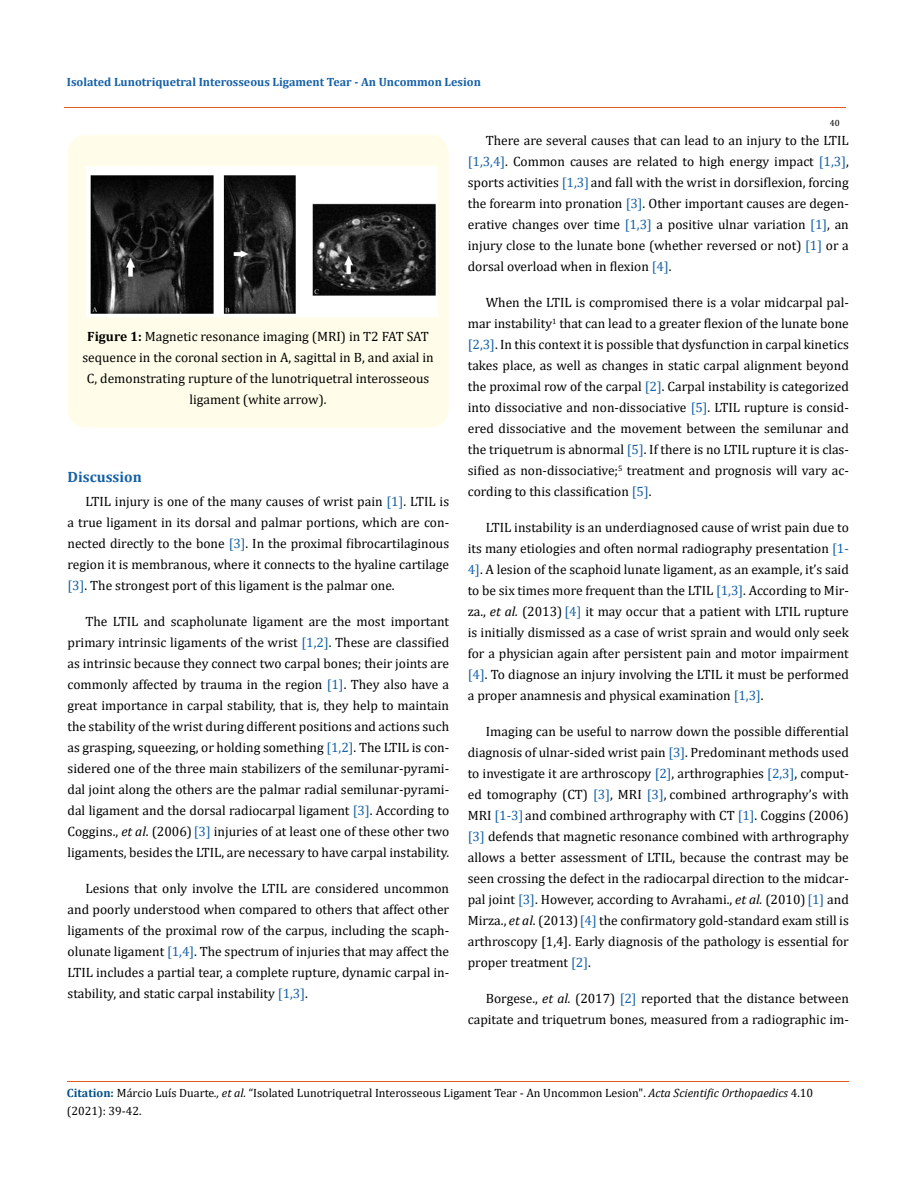
<style>
.page{position:relative;width:917px;height:1188px;background:#fff}
.page>*{position:absolute;margin:0;border:0;box-sizing:border-box;transform-origin:0 0}
.t1{font:700 15px "Cambria";color:#1560a6}
.t2{font:13.5px/21px "Cambria";color:#000;text-align:justify}
.t3{font:12px/18px "Cambria";color:#000}
.t4{font:700 12px "Cambria";color:#1560a6}
.t5{font:9px "Cambria";color:#000}
.s1{font-weight:700}
.s2{color:#1560a6}
.s3{font-style:italic}
.s4{font-weight:700;color:#035089}
</style>
<div class="page">
<div style="left:68px;top:135px;width:380px;height:293px;background:#fffde9;border-radius:18px"></div>
<img style="left:87px;top:166px;width:351px;height:151px">
<hr style="left:64px;top:108px;width:781px;height:1px;background:#e05d1a">
<hr style="left:67px;top:1082px;width:781px;height:1px;background:#e05d1a">
<p class="t4" style="left:67px;top:73px;width:415px">Isolated Lunotriquetral Interosseous Ligament Tear - An Uncommon Lesion</p>
<p class="t5" style="left:829px;top:118px;width:11px">40</p>
<p class="t2" style="left:82px;top:326px;width:353px;text-align:center"><span class="s1">Figure 1:</span> Magnetic resonance imaging (MRI) in T2 FAT SAT sequence in the coronal section in A, sagittal in B, and axial in C, demonstrating rupture of the lunotriquetral interosseous ligament (white arrow).</p>
<p class="t1" style="left:68px;top:466px;width:76px">Discussion</p>
<p class="t2" style="left:67px;top:491px;width:383px;text-indent:18px">LTIL injury is one of the many causes of wrist pain <span class="s2">[1]</span>. LTIL is a true ligament in its dorsal and palmar portions, which are con&shy;nected directly to the bone <span class="s2">[3]</span>. In the proximal fibrocartilaginous region it is membranous, where it connects to the hyaline cartilage <span class="s2">[3]</span>. The strongest port of this ligament is the palmar one.</p>
<p class="t2" style="left:67px;top:611px;width:383px;text-indent:18px">The LTIL and scapholunate ligament are the most important primary intrinsic ligaments of the wrist <span class="s2">[1,2]</span>. These are classified as intrinsic because they connect two carpal bones; their joints are commonly affected by trauma in the region <span class="s2">[1]</span>. They also have a great importance in carpal stability, that is, they help to maintain the stability of the wrist during different positions and actions such as grasping, squeezing, or holding something <span class="s2">[1,2]</span>. The LTIL is con&shy;sidered one of the three main stabilizers of the semilunar-pyrami&shy;dal joint along the others are the palmar radial semilunar-pyrami&shy;dal ligament and the dorsal radiocarpal ligament <span class="s2">[3]</span>. According to Coggins., <span class="s3">et al</span>. (2006)<span class="s2">[3]</span> injuries of at least one of these other two ligaments, besides the LTIL, are necessary to have carpal instability.</p>
<p class="t2" style="left:68px;top:878px;width:383px;text-indent:18px">Lesions that only involve the LTIL are considered uncommon and poorly understood when compared to others that affect other ligaments of the proximal row of the carpus, including the scaph&shy;olunate ligament <span class="s2">[1,4]</span>. The spectrum of injuries that may affect the LTIL includes a partial tear, a complete rupture, dynamic carpal in&shy;stability, and static carpal instability <span class="s2">[1,3]</span>.</p>
<p class="t2" style="left:468px;top:130px;width:382px;text-indent:18px">There are several causes that can lead to an injury to the LTIL <span class="s2">[1,3,4]</span>. Common causes are related to high energy impact <span class="s2">[1,3]</span>, sports activities <span class="s2">[1,3]</span> and fall with the wrist in dorsiflexion, forcing the forearm into pronation <span class="s2">[3]</span>. Other important causes are degen&shy;erative changes over time <span class="s2">[1,3]</span> a positive ulnar variation <span class="s2">[1]</span>, an injury close to the lunate bone (whether reversed or not) <span class="s2">[1]</span> or a dorsal overload when in flexion <span class="s2">[4]</span>.</p>
<p class="t2" style="left:468px;top:292px;width:382px;text-indent:18px">When the LTIL is compromised there is a volar midcarpal pal&shy;mar instability<sup>1</sup> that can lead to a greater flexion of the lunate bone <span class="s2">[2,3]</span>. In this context it is possible that dysfunction in carpal kinetics takes place, as well as changes in static carpal alignment beyond the proximal row of the carpal <span class="s2">[2]</span>. Carpal instability is categorized into dissociative and non-dissociative <span class="s2">[5]</span>. LTIL rupture is consid&shy;ered dissociative and the movement between the semilunar and the triquetrum is abnormal <span class="s2">[5]</span>. If there is no LTIL rupture it is clas&shy;sified as non-dissociative;<sup>5</sup> treatment and prognosis will vary ac&shy;cording to this classification <span class="s2">[5]</span>.</p>
<p class="t2" style="left:468px;top:517px;width:382px;text-indent:18px">LTIL instability is an underdiagnosed cause of wrist pain due to its many etiologies and often normal radiography presentation <span class="s2">[1- 4]</span>. A lesion of the scaphoid lunate ligament, as an example, it’s said to be six times more frequent than the LTIL <span class="s2">[1,3]</span>. According to Mir&shy;za., <span class="s3">et al.</span> (2013) <span class="s2">[4]</span> it may occur that a patient with LTIL rupture is initially dismissed as a case of wrist sprain and would only seek for a physician again after persistent pain and motor impairment <span class="s2">[4]</span>. To diagnose an injury involving the LTIL it must be performed a proper anamnesis and physical examination <span class="s2">[1,3]</span>.</p>
<p class="t2" style="left:468px;top:721px;width:382px;text-indent:18px">Imaging can be useful to narrow down the possible differential diagnosis of ulnar-sided wrist pain <span class="s2">[3]</span>. Predominant methods used to investigate it are arthroscopy <span class="s2">[2]</span>, arthrographies <span class="s2">[2,3]</span>, comput&shy;ed tomography (CT) <span class="s2">[3]</span>, MRI <span class="s2">[3]</span>, combined arthrography’s with MRI <span class="s2">[1-3]</span> and combined arthrography with CT <span class="s2">[1]</span>. Coggins (2006) <span class="s2">[3]</span> defends that magnetic resonance combined with arthrography allows a better assessment of LTIL, because the contrast may be seen crossing the defect in the radiocarpal direction to the midcar&shy;pal joint <span class="s2">[3]</span>. However, according to Avrahami., <span class="s3">et al.</span> (2010)<span class="s2">[1]</span> and Mirza., <span class="s3">et al</span>. (2013)<span class="s2">[4]</span> the confirmatory gold-standard exam still is arthroscopy [1,4]. Early diagnosis of the pathology is essential for proper treatment <span class="s2">[2]</span>.</p>
<p class="t2" style="left:468px;top:988px;width:382px;text-align:right">Borgese., <span class="s3">et al.</span> (2017) <span class="s2">[2]</span> reported that the distance between capitate and triquetrum bones, measured from a radiographic im-</p>
<p class="t3" style="left:67px;top:1084px;width:747px"><span class="s4">Citation:</span> Márcio Luís Duarte<span class="s3">., et al.</span> “Isolated Lunotriquetral Interosseous Ligament Tear - An Uncommon Lesion". <span class="s3">Acta Scientific Orthopaedics</span> 4.10 (2021): 39-42.</p>
</div>
